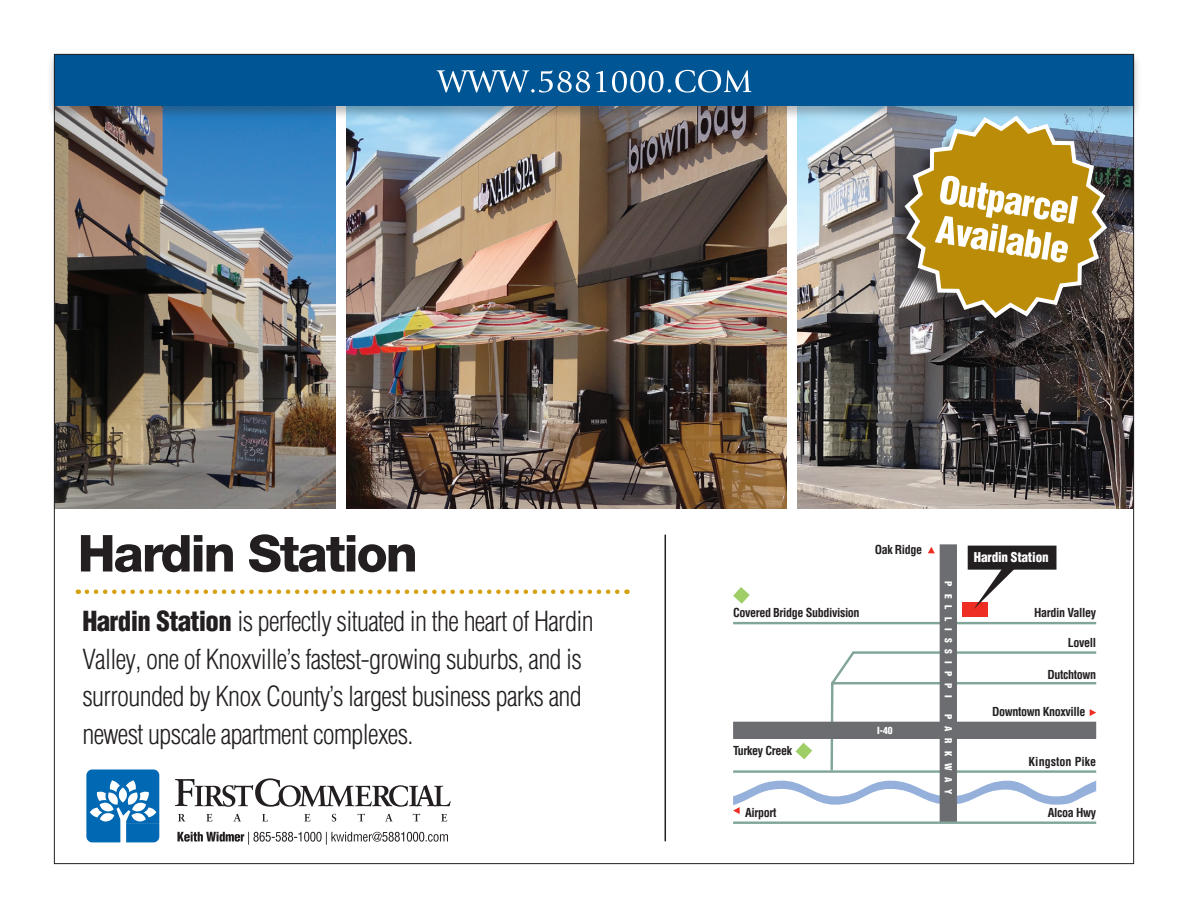
<style>
.page{position:relative;width:1188px;height:918px;background:#fff}
.page>*{position:absolute;margin:0;border:0;box-sizing:border-box;transform-origin:0 0}
.t1{font:300 condensed 27px/37.5px "Helvetica";letter-spacing:-.025em;color:#231f20}
.t2{font:900 condensed 13.2px "Helvetica";letter-spacing:-.015em;color:#fff}
.t3{font:700 condensed 12.15px "Helvetica";letter-spacing:-.035em;color:#231f20}
.t4{font:700 condensed 12.15px "Helvetica";color:#231f20}
.t5{font:900 condensed 9.6px "Helvetica";letter-spacing:.72em;color:#fff}
.s1{font-weight:900}
</style>
<div class="page">
<img style="left:797px;top:120px;width:335px;height:388px">
<img style="left:346px;top:120px;width:441px;height:388px">
<img style="left:56px;top:120px;width:280px;height:388px">
<svg style="left:86px;top:770px;width:73px;height:72px"></svg>
<svg style="left:175px;top:778px;width:276px;height:29px"></svg>
<svg style="left:178px;top:814px;width:7px;height:7px"></svg>
<svg style="left:206px;top:814px;width:7px;height:7px"></svg>
<svg style="left:234px;top:814px;width:7px;height:7px"></svg>
<svg style="left:262px;top:814px;width:6px;height:7px"></svg>
<svg style="left:304px;top:814px;width:6px;height:7px"></svg>
<svg style="left:332px;top:814px;width:4px;height:8px"></svg>
<svg style="left:358px;top:814px;width:7px;height:7px"></svg>
<svg style="left:385px;top:814px;width:7px;height:7px"></svg>
<svg style="left:413px;top:814px;width:7px;height:7px"></svg>
<svg style="left:441px;top:814px;width:6px;height:7px"></svg>
<svg style="left:177px;top:832px;width:271px;height:13px"></svg>
<div style="left:963px;top:603px;width:25px;height:14px;background:#ee2e22"></div>
<svg style="left:733px;top:621px;width:364px;height:152px"></svg>
<div style="left:733px;top:722px;width:363px;height:17px;background:#6c6d70"></div>
<hr style="left:733px;top:770px;width:363px;height:3px;background:#81a599">
<div style="left:940px;top:544px;width:17px;height:279px;background:#6c6d70"></div>
<svg style="left:733px;top:780px;width:363px;height:34px"></svg>
<div style="left:968px;top:546px;width:89px;height:24px;background:#231f20"></div>
<svg style="left:974px;top:569px;width:44px;height:40px"></svg>
<svg style="left:928px;top:547px;width:7px;height:6px"></svg>
<svg style="left:1090px;top:709px;width:6px;height:7px"></svg>
<hr style="left:733px;top:821px;width:363px;height:3px;background:#81a599">
<svg style="left:796px;top:743px;width:16px;height:16px"></svg>
<svg style="left:733px;top:587px;width:17px;height:17px"></svg>
<svg style="left:81px;top:534px;width:334px;height:38px"></svg>
<div style="left:46px;top:52px;width:1096px;height:68px;background:#231f20;opacity:.3"></div>
<div style="left:54px;top:54px;width:1080px;height:51px;background:#005595"></div>
<svg style="left:437px;top:70px;width:314px;height:23px"></svg>
<hr style="left:665px;top:535px;width:1px;height:306px;background:#231f20">
<svg style="left:87px;top:590px;width:540px;height:4px"></svg>
<div style="left:892px;top:121px;width:216px;height:216px;background:#231f20;opacity:.75"></div>
<svg style="left:902px;top:113px;width:208px;height:208px;background:#a79252"></svg>
<p class="t1" style="left:83px;top:602px;width:513px"><span class="s1">Hardin Station</span> is perfectly situated in the heart of Hardin Valley, one of Knoxville’s fastest-growing suburbs, and is surrounded by Knox County’s largest business parks and newest upscale apartment complexes.</p>
<p class="t3" style="left:875px;top:542px;width:49px">Oak Ridge</p>
<p class="t2" style="left:974px;top:548px;width:76px">Hardin Station</p>
<p class="t5" style="left:954px;top:581px;width:118px;rotate:90deg">PELLISSIPPI</p>
<p class="t5" style="left:954px;top:714px;width:82px;rotate:90deg">PARKWAY</p>
<p class="t3" style="left:733px;top:605px;width:128px">Covered Bridge Subdivision</p>
<p class="t3" style="left:1034px;top:605px;width:63px">Hardin Valley</p>
<p class="t3" style="left:1068px;top:635px;width:30px">Lovell</p>
<p class="t3" style="left:1048px;top:666px;width:50px">Dutchtown</p>
<p class="t3" style="left:992px;top:704px;width:95px">Downtown Knoxville</p>
<p class="t5" style="left:877px;top:724px;width:17px">I-40</p>
<p class="t3" style="left:733px;top:743px;width:60px">Turkey Creek</p>
<p class="t4" style="left:1029px;top:754px;width:69px">Kingston Pike</p>
<p class="t3" style="left:1048px;top:805px;width:50px">Alcoa Hwy</p>
<p class="t3" style="left:745px;top:805px;width:33px">Airport</p>
</div>
